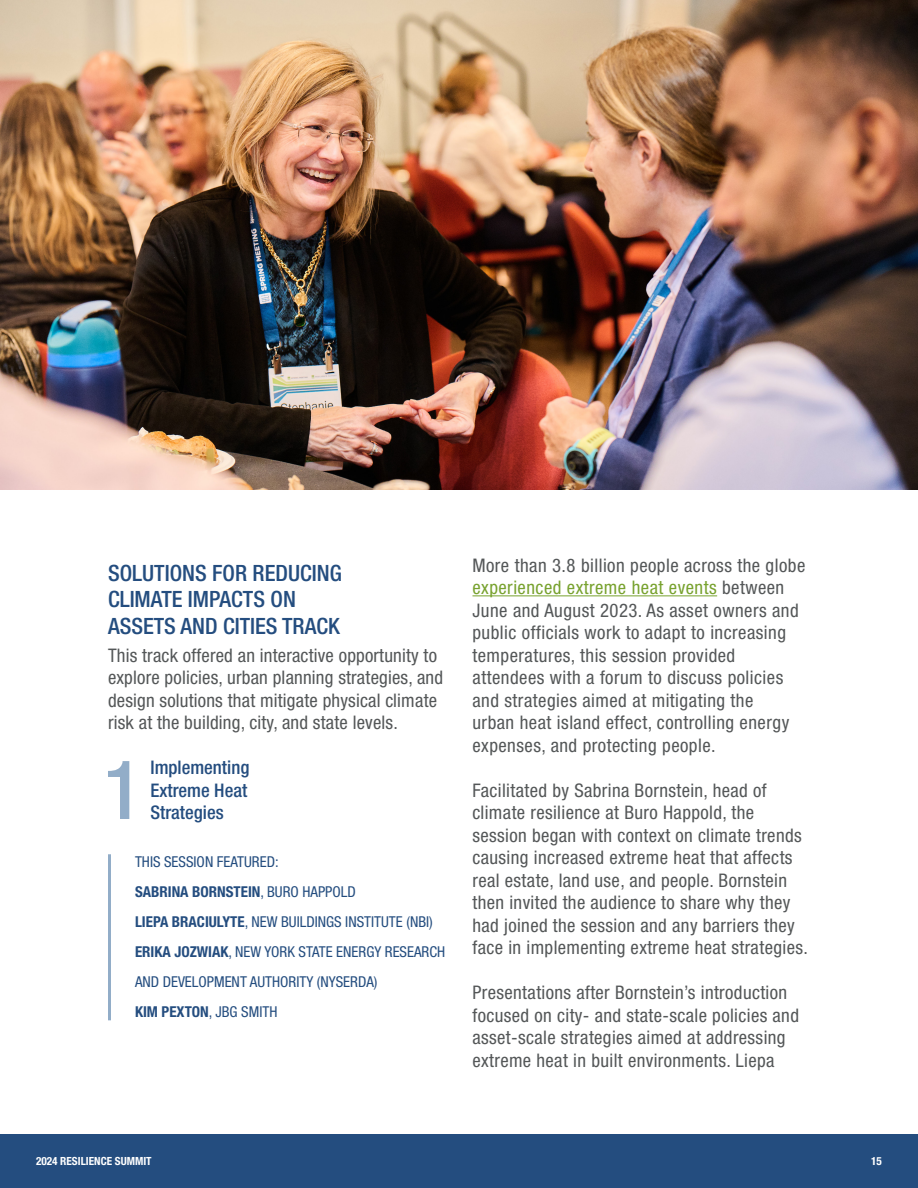
<style>
.page{position:relative;width:918px;height:1188px;background:#fff}
.page>*{position:absolute;margin:0;border:0;box-sizing:border-box;transform-origin:0 0}
.HEAD_3{font:500 condensed 81.75px "Helvetica Neue LT Std";color:#92adc8}
.HEAD_2{font:500 condensed 22.5px/26.2px "Helvetica Neue LT Std";color:#244d7f}
.TEXT{font:condensed 18.75px/22.5px "Helvetica Neue LT Std";letter-spacing:.02em;color:#545758}
.HEAD_3-2{font:500 condensed 18.75px/22.5px "Helvetica Neue LT Std";color:#244d7f;text-align:justify}
.SESSION_NAME_BOX{font:condensed 15px/30px "Helvetica Neue LT Std";color:#244d7f}
.SESSION_NAME_BOX-2{font:700 condensed 15px "Helvetica Neue LT Std";color:#244d7f}
.t1{font:700 condensed 11.25px "Helvetica Neue LT Std";color:#fff}
.s1{font-weight:400}
.s2{font-weight:700}
.s3{color:#78a22f}
</style>
<div class="page">
<hr style="left:472px;top:595px;width:245px;height:1px;background:#78a22f">
<div style="left:0;top:1134px;width:918px;height:54px;background:#244d7f"></div>
<img style="left:0;top:0;width:918px;height:489px">
<hr style="left:108px;top:854px;width:3px;height:166px;background:#92adc8">
<p class="HEAD_2" style="left:108px;top:560px;width:235px">SOLUTIONS FOR REDUCING<br>CLIMATE IMPACTS ON<br>ASSETS AND CITIES TRACK</p>
<p class="TEXT" style="left:108px;top:644px;width:337px">This track offered an interactive opportunity to explore policies, urban planning strategies, and design solutions that mitigate physical climate risk at the building, city, and state levels.</p>
<p class="HEAD_3" style="left:103px;top:741px;width:41px">1</p>
<p class="HEAD_3-2" style="left:151px;top:756px;width:100px">Implementing Extreme Heat Strategies</p>
<p class="SESSION_NAME_BOX" style="left:135px;top:847px;width:145px">THIS SESSION FEATURED:</p>
<p class="SESSION_NAME_BOX-2" style="left:135px;top:883px;width:222px">SABRINA BORNSTEIN<span class="s1">, BURO HAPPOLD</span></p>
<p class="SESSION_NAME_BOX" style="left:135px;top:907px;width:299px"><span class="s2">LIEPA BRACIULYTE</span>, NEW BUILDINGS INSTITUTE (NBI)</p>
<p class="SESSION_NAME_BOX" style="left:135px;top:937px;width:312px"><span class="s2">ERIKA JOZWIAK</span>, NEW YORK STATE ENERGY RESEARCH<br>AND DEVELOPMENT AUTHORITY (NYSERDA)</p>
<p class="SESSION_NAME_BOX-2" style="left:135px;top:1003px;width:144px">KIM PEXTON<span class="s1">, JBG SMITH</span></p>
<p class="TEXT" style="left:472px;top:554px;width:334px">More than 3.8 billion people across the globe <span class="s3">experienced extreme heat events</span> between June and August 2023. As asset owners and public officials work to adapt to increasing temperatures, this session provided attendees with a forum to discuss policies and strategies aimed at mitigating the<br>urban heat island effect, controlling energy expenses, and protecting people.</p>
<p class="TEXT" style="left:472px;top:779px;width:337px">Facilitated by Sabrina Bornstein, head of climate resilience at Buro Happold, the session began with context on climate trends causing increased extreme heat that affects real estate, land use, and people. Bornstein then invited the audience to share why they had joined the session and any barriers they face in implementing extreme heat strategies.</p>
<p class="TEXT" style="left:472px;top:981px;width:328px">Presentations after Bornstein’s introduction focused on city- and state-scale policies and asset-scale strategies aimed at addressing extreme heat in built environments. Liepa</p>
<p class="t1" style="left:36px;top:1154px;width:117px">2024 RESILIENCE SUMMIT</p>
<p class="t1" style="left:871px;top:1154px;width:12px">15</p>
</div>
